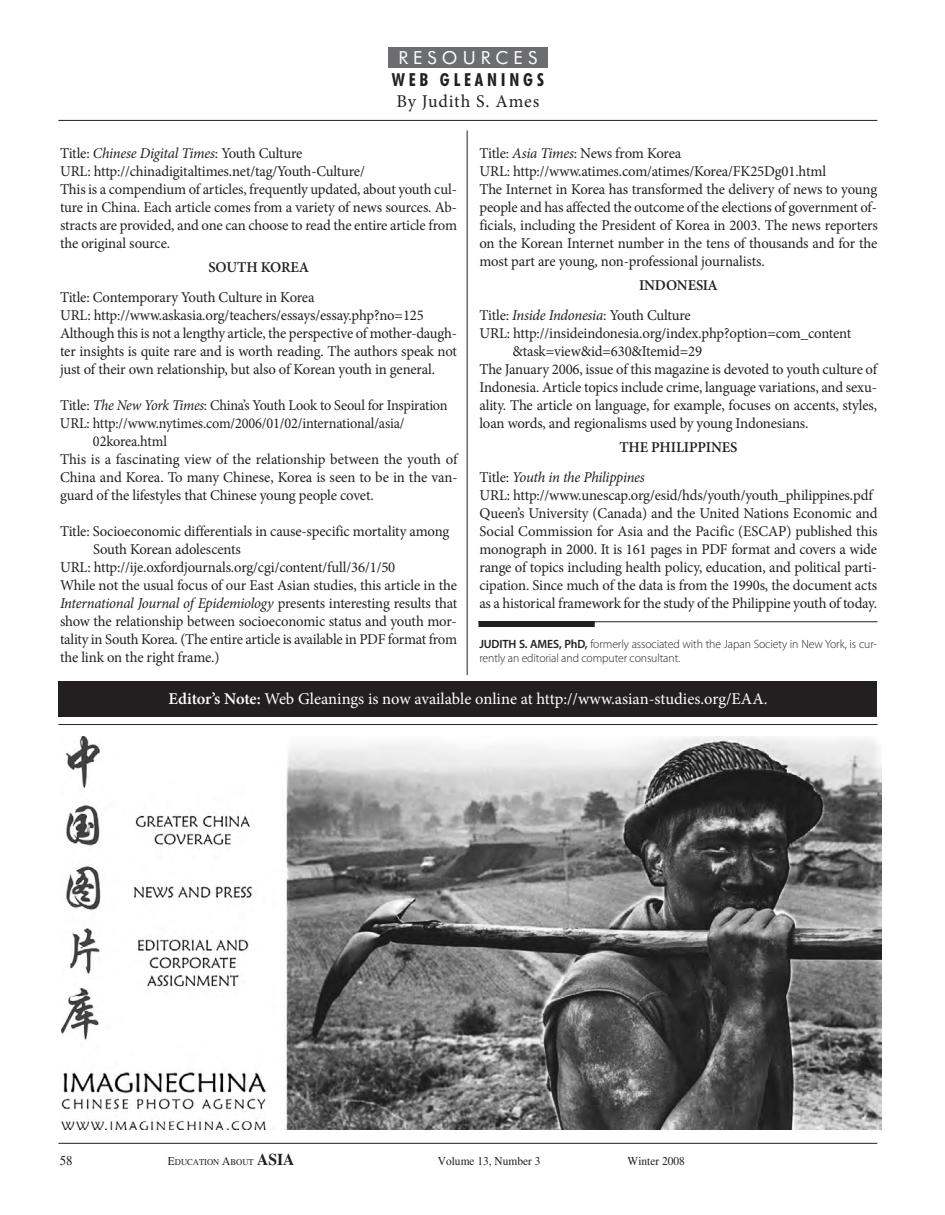
<style>
.page{position:relative;width:945px;height:1215px;background:#fff}
.page>*{position:absolute;margin:0;border:0;box-sizing:border-box;transform-origin:0 0}
.t1{font:18px "Minion Pro";letter-spacing:.045em;color:#231f20}
.t2{font:700 condensed 18px "Futura BT";letter-spacing:.21em;color:#231f20}
.t3{font:18px "Futura BT";letter-spacing:.285em;color:#fff}
.t4{font:16.5px "Minion Pro";letter-spacing:-.005em;color:#fff}
.t5{font:15px/18px "Minion Pro";letter-spacing:-.01em;color:#231f20}
.t6{font:italic 15px/30px "Minion Pro";letter-spacing:-.02em;color:#231f20}
.t7{font:15px "Minion Pro";letter-spacing:-.01em;color:#231f20;scale:.95 1}
.t8{font:600 15px "Minion Pro";letter-spacing:-.01em;color:#231f20}
.t9{font:13.5px "EAA Times";color:#231f20;scale:.95 1}
.t10{font:300 12px/13.5px "Myriad Pro";letter-spacing:-.01em;color:#231f20}
.t11{font:12px "EAA Times";color:#231f20;scale:.95 1}
.t12{font:9px "EAA Times";color:#231f20;scale:.95 1}
.s1{font-style:italic}
.s2{font-weight:600}
.s3{font-weight:600;font-style:normal}
.s4{font-style:normal}
.s5{font-size:12px}
.s6{font-weight:700;font-size:16.5px}
</style>
<div class="page">
<hr style="left:467px;top:130px;width:1px;height:545px;background:#231f20">
<hr style="left:58px;top:1143px;width:819px;height:1px;background:#231f20">
<div style="left:388px;top:47px;width:159px;height:21px;background:#6c6d70"></div>
<hr style="left:58px;top:120px;width:819px;height:1px;background:#231f20">
<img style="left:61px;top:736px;width:820px;height:394px">
<hr style="left:478px;top:622px;width:400px;height:1px;background:#231f20">
<div style="left:478px;top:621px;width:117px;height:6px;background:#231f20"></div>
<hr style="left:58px;top:724px;width:820px;height:1px;background:#231f20">
<div style="left:58px;top:682px;width:820px;height:35px;background:#231f20"></div>
<p class="t3" style="left:398px;top:50px;width:140px">RESOURCES</p>
<p class="t2" style="left:392px;top:72px;width:154px">WEB GLEANINGS</p>
<p class="t1" style="left:396px;top:94px;width:144px">By Judith S. Ames</p>
<p class="t5" style="left:479px;top:145px;width:400px">Title: <span class="s1">Asia Times</span>: News from Korea<br>URL: http://www.atimes.com/atimes/Korea/FK25Dg01.html<br>The Internet in Korea has transformed the delivery of news to young people and has affected the outcome of the elections of government of&shy;ficials, including the President of Korea in 2003. The news reporters on the Korean Internet number in the tens of thousands and for the most part are young, non-professional journalists.</p>
<p class="t5" style="left:479px;top:271px;width:240px;line-height:30px;text-indent:160px"><span class="s2">INDONESIA<br></span>Title: <span class="s1">Inside Indonesia</span>: Youth Culture</p>
<p class="t5" style="left:479px;top:325px;width:373px">URL: http://insideindonesia.org/index.php?option=com_content</p>
<p class="t5" style="left:512px;top:343px;width:191px">&amp;task=view&amp;id=630&amp;Itemid=29</p>
<p class="t5" style="left:479px;top:361px;width:399px">The January 2006, issue of this magazine is devoted to youth culture of</p>
<p class="t5" style="left:479px;top:379px;width:399px">Indonesia. Article topics include crime, language variations, and sexu-</p>
<p class="t5" style="left:479px;top:397px;width:399px">ality. The article on language, for example, focuses on accents, styles,</p>
<p class="t5" style="left:479px;top:415px;width:331px">loan words, and regionalisms used by young Indonesians.</p>
<p class="t6" style="left:479px;top:433px;width:260px;text-indent:140px"><span class="s3">THE PHILIPPINES<br></span><span class="s4">Title:</span> Youth in the Philippines</p>
<p class="t5" style="left:479px;top:487px;width:400px">URL: http://www.unescap.org/esid/hds/youth/youth_philippines.pdf Queen’s University (Canada) and the United Nations Economic and Social Commission for Asia and the Pacific (ESCAP) published this monograph in 2000. It is 161 pages in PDF format and covers a wide range of topics including health policy, education, and political parti&shy;cipation. Since much of the data is from the 1990s, the document acts as a historical framework for the study of the Philippine youth of today.</p>
<p class="t10" style="left:479px;top:638px;width:399px"><span class="s2">JUDITH S. AMES, PhD,</span> formerly associated with the Japan Society in New York, is cur&shy;rently an editorial and computer consultant.</p>
<p class="t4" style="left:168px;top:693px;width:601px"><span class="s2">Editor’s Note:</span> Web Gleanings is now available online at http://www.asian-studies.org/EAA.</p>
<p class="t5" style="left:60px;top:145px;width:399px">Title: <span class="s1">Chinese Digital Times</span>: Youth Culture<br>URL: http://chinadigitaltimes.net/tag/Youth-Culture/<br>This is a compendium of articles, frequently updated, about youth cul&shy;ture in China. Each article comes from a variety of news sources. Ab&shy;stracts are provided, and one can choose to read the entire article from the original source.</p>
<p class="t8" style="left:208px;top:261px;width:102px">SOUTH KOREA</p>
<p class="t5" style="left:60px;top:289px;width:399px">Title: Contemporary Youth Culture in Korea<br>URL: http://www.askasia.org/teachers/essays/essay.php?no=125<br>Although this is not a lengthy article, the perspective of mother-daugh&shy;ter insights is quite rare and is worth reading. The authors speak not just of their own relationship, but also of Korean youth in general.</p>
<p class="t5" style="left:60px;top:397px;width:389px">Title: <span class="s1">The New York Times</span>: China’s Youth Look to Seoul for Inspiration</p>
<p class="t7" style="left:60px;top:417px;width:364px">URL: http://www.nytimes.com/2006/01/02/international/asia/</p>
<p class="t7" style="left:93px;top:435px;width:79px">02korea.html</p>
<p class="t5" style="left:60px;top:451px;width:399px">This is a fascinating view of the relationship between the youth of</p>
<p class="t5" style="left:60px;top:469px;width:399px">China and Korea. To many Chinese, Korea is seen to be in the van-</p>
<p class="t5" style="left:60px;top:487px;width:315px">guard of the lifestyles that Chinese young people covet.</p>
<p class="t5" style="left:60px;top:523px;width:391px">Title: Socioeconomic differentials in cause-specific mortality among</p>
<p class="t5" style="left:93px;top:541px;width:149px">South Korean adolescents</p>
<p class="t5" style="left:60px;top:559px;width:337px">URL: http://ije.oxfordjournals.org/cgi/content/full/36/1/50</p>
<p class="t5" style="left:60px;top:577px;width:399px">While not the usual focus of our East Asian studies, this article in the</p>
<p class="t6" style="left:60px;top:589px;width:399px">International Journal of Epidemiology <span class="s4">presents interesting results that</span></p>
<p class="t5" style="left:60px;top:613px;width:398px">show the relationship between socioeconomic status and youth mor-</p>
<p class="t5" style="left:60px;top:631px;width:399px">tality in South Korea. (The entire article is available in PDF format from</p>
<p class="t5" style="left:60px;top:649px;width:161px">the link on the right frame.)</p>
<p class="t9" style="left:60px;top:1156px;width:15px">58</p>
<p class="t12" style="left:168px;top:1159px;width:135px"><span class="s5">E</span>DUCATION <span class="s5">A</span>BOUT <span class="s6">ASIA</span></p>
<p class="t11" style="left:438px;top:1157px;width:109px">Volume 13, Number 3</p>
<p class="t11" style="left:628px;top:1157px;width:62px">Winter 2008</p>
</div>
